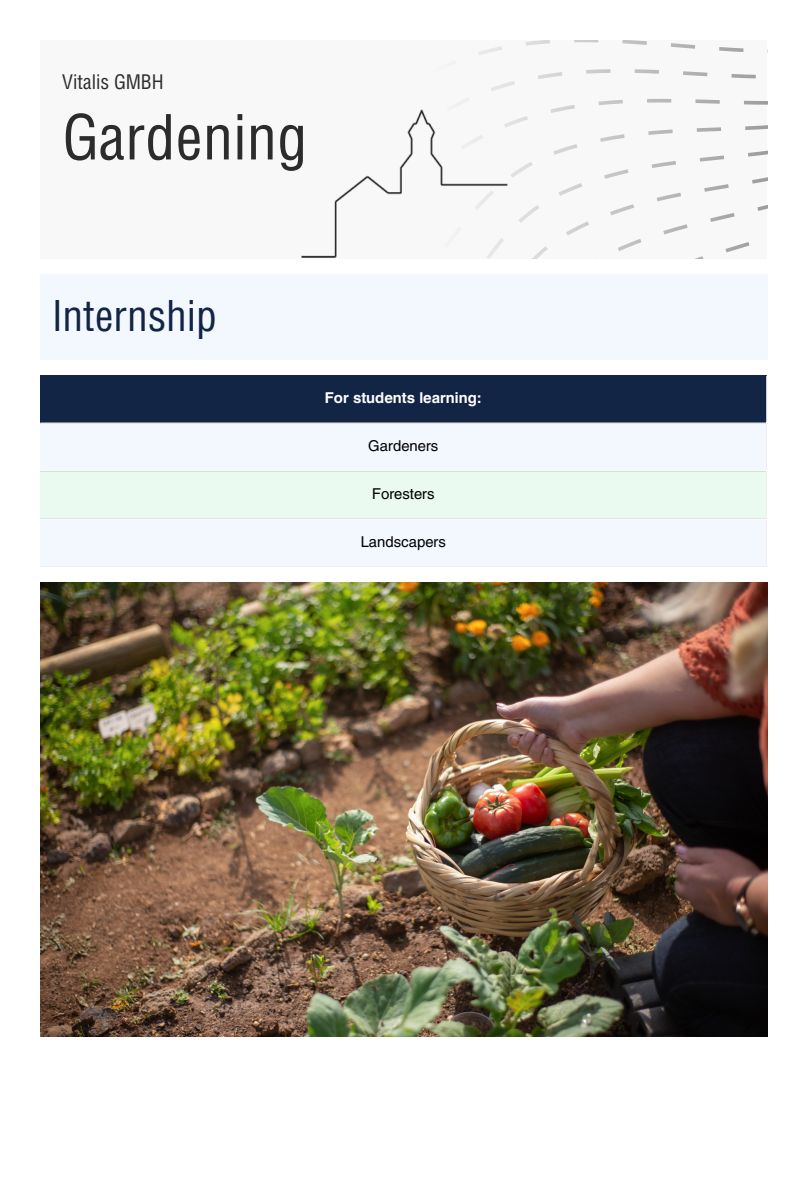
<style>
.page{position:relative;width:810px;height:1181px;background:#fff}
.page>*{position:absolute;margin:0;border:0;box-sizing:border-box;transform-origin:0 0}
.t1{font:63px "Helios Cond";color:#2c2c2c}
.t2{font:43.05px "Helios Cond";color:#132544}
.t3{font:20.4px "Helios Cond";color:#2c2c2c}
.t4{font:14.85px "Helios";color:#000}
.t5{font:700 14.85px "Helios";color:#fff}
</style>
<div class="page">
<div style="left:41px;top:40px;width:726px;height:219px;background:#f8f8f8"></div>
<svg style="left:468px;top:40px;width:299px;height:219px"></svg>
<img style="left:301px;top:100px;width:215px;height:159px">
<div style="left:41px;top:275px;width:726px;height:84px;background:#f3f8ff"></div>
<div style="left:41px;top:376px;width:726px;height:47px;background:#132544"></div>
<div style="left:41px;top:423px;width:725px;height:143px;background:#f3f8ff"></div>
<div style="left:41px;top:471px;width:726px;height:48px;background:#ebfaf0"></div>
<hr style="left:766px;top:376px;width:1px;height:190px;background:#fff">
<hr style="left:41px;top:422px;width:726px;height:1px;background:#fff">
<hr style="left:41px;top:470px;width:726px;height:1px;background:#fff">
<hr style="left:41px;top:518px;width:726px;height:1px;background:#fff">
<img style="left:41px;top:583px;width:726px;height:453px">
<p class="t3" style="left:62px;top:70px;width:103px">Vitalis GMBH</p>
<p class="t1" style="left:62px;top:99px;width:247px">Gardening</p>
<p class="t2" style="left:53px;top:290px;width:166px">Internship</p>
<p class="t5" style="left:325px;top:388px;width:158px">For students learning:</p>
<p class="t4" style="left:368px;top:436px;width:72px">Gardeners</p>
<p class="t4" style="left:372px;top:484px;width:64px">Foresters</p>
<p class="t4" style="left:361px;top:532px;width:87px">Landscapers</p>
</div>
